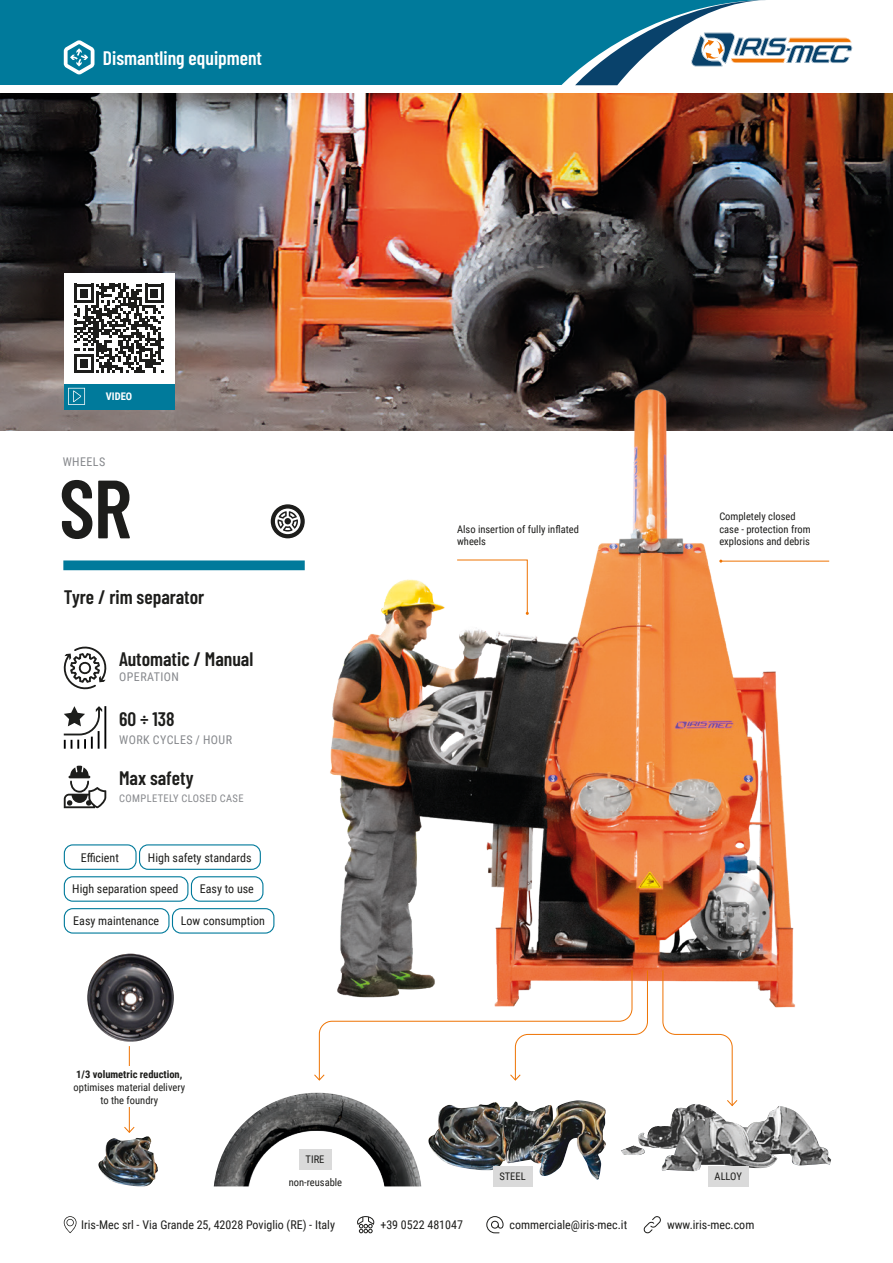
<style>
.page{position:relative;width:893px;height:1263px;background:#fff}
.page>*{position:absolute;margin:0;border:0;box-sizing:border-box;transform-origin:0 0}
.SCHEDA_-_H1_-_SMO{font:600 82.5px "Barlow Condensed";color:#1d1d1b}
.SCHEDA_-_H3{font:600 19.5px "Barlow Condensed";color:#1d1d1b}
.t1{font:600 19.5px "Barlow Condensed";color:#fff}
.SCHEDA_-_TAG_-_DEPO{font:12px "Roboto Condensed";color:#1d1d1b}
.SCHEDA_-_Span{font:12px "Roboto Condensed";letter-spacing:.035em;color:#86888c}
.SCHEDA_-_H1_-_Span{font:12px "Roboto Condensed";letter-spacing:.035em;color:#86888c}
.SCHEDA_-_P7{font:10.5px/12.6px "Roboto Condensed";color:#1d1d1b}
.SCHEDA_-_Span-2{font:10.5px "Roboto Condensed";letter-spacing:.035em;color:#86888c}
.SCHEDA_-_P7-2{font:700 10.5px "Roboto Condensed";color:#fff}
.s1{font-weight:700}
</style>
<div class="page">
<svg style="left:486px;top:1216px;width:17px;height:17px"></svg>
<svg style="left:357px;top:1216px;width:17px;height:17px"></svg>
<svg style="left:64px;top:1216px;width:13px;height:17px"></svg>
<svg style="left:644px;top:1216px;width:17px;height:17px"></svg>
<div style="left:0;top:0;width:893px;height:85px;background:#007a9b"></div>
<svg style="left:561px;top:0;width:332px;height:85px"></svg>
<svg style="left:64px;top:40px;width:30px;height:34px"></svg>
<img style="left:0;top:94px;width:893px;height:336px">
<img style="left:313px;top:377px;width:516px;height:631px">
<svg style="left:271px;top:504px;width:34px;height:34px"></svg>
<div style="left:64px;top:273px;width:110px;height:136px;background:#007a9b"></div>
<div style="left:64px;top:273px;width:110px;height:111px;background:#fff"></div>
<svg style="left:75px;top:284px;width:89px;height:89px"></svg>
<svg style="left:68px;top:388px;width:17px;height:17px"></svg>
<img style="left:481px;top:1100px;width:125px;height:80px">
<img style="left:428px;top:1102px;width:81px;height:68px">
<img style="left:621px;top:1106px;width:210px;height:65px">
<img style="left:87px;top:954px;width:87px;height:88px">
<img style="left:98px;top:1136px;width:60px;height:50px">
<hr style="left:129px;top:1046px;width:1px;height:86px;background:#ee7303">
<svg style="left:124px;top:1126px;width:11px;height:7px"></svg>
<svg style="left:662px;top:970px;width:76px;height:136px"></svg>
<img style="left:214px;top:1093px;width:207px;height:93px">
<svg style="left:313px;top:970px;width:335px;height:111px"></svg>
<svg style="left:456px;top:559px;width:73px;height:56px"></svg>
<hr style="left:721px;top:561px;width:108px;height:1px;background:#ee7303">
<div style="left:63px;top:560px;width:242px;height:10px;background:#007a9b"></div>
<svg style="left:64px;top:647px;width:42px;height:42px"></svg>
<hr style="left:104px;top:706px;width:2px;height:43px;background:#020203">
<svg style="left:64px;top:706px;width:38px;height:43px"></svg>
<svg style="left:64px;top:766px;width:42px;height:42px"></svg>
<div style="left:64px;top:1066px;width:131px;height:41px;background:#fff"></div>
<div style="left:493px;top:1166px;width:39px;height:20px;background:#dadada"></div>
<div style="left:299px;top:1149px;width:33px;height:20px;background:#dadada"></div>
<div style="left:708px;top:1166px;width:40px;height:20px;background:#dadada"></div>
<div style="left:64px;top:844px;width:73px;height:26px;border:1px solid #007a9b;border-radius:9px"></div>
<div style="left:139px;top:844px;width:122px;height:26px;border:1px solid #007a9b;border-radius:9px"></div>
<div style="left:64px;top:876px;width:124px;height:26px;border:1px solid #007a9b;border-radius:9px"></div>
<div style="left:191px;top:876px;width:72px;height:26px;border:1px solid #007a9b;border-radius:9px"></div>
<div style="left:64px;top:908px;width:106px;height:25px;border:1px solid #007a9b;border-radius:9px"></div>
<div style="left:172px;top:908px;width:102px;height:25px;border:1px solid #007a9b;border-radius:9px"></div>
<h2 class="t1" style="left:103px;top:44px;width:161px">Dismantling equipment</h2>
<p class="SCHEDA_-_P7-2" style="left:106px;top:389px;width:28px">VIDEO</p>
<p class="SCHEDA_-_H1_-_Span" style="left:63px;top:454px;width:44px">WHEELS</p>
<p class="SCHEDA_-_H1_-_SMO" style="left:59px;top:450px;width:74px">SR</p>
<p class="SCHEDA_-_H3" style="left:64px;top:583px;width:142px">Tyre / rim separator</p>
<p class="SCHEDA_-_H3" style="left:119px;top:645px;width:136px">Automatic / Manual</p>
<p class="SCHEDA_-_Span" style="left:119px;top:668px;width:61px">OPERATION</p>
<p class="SCHEDA_-_H3" style="left:119px;top:705px;width:57px">60 ÷ 138</p>
<p class="SCHEDA_-_Span" style="left:119px;top:732px;width:114px">WORK CYCLES / HOUR</p>
<p class="SCHEDA_-_H3" style="left:119px;top:764px;width:76px">Max safety</p>
<p class="SCHEDA_-_Span-2" style="left:119px;top:791px;width:126px">COMPLETELY CLOSED CASE</p>
<p class="SCHEDA_-_TAG_-_DEPO" style="left:81px;top:849px;width:40px">Efficient</p>
<p class="SCHEDA_-_TAG_-_DEPO" style="left:148px;top:849px;width:105px">High safety standards</p>
<p class="SCHEDA_-_TAG_-_DEPO" style="left:72px;top:881px;width:108px">High separation speed</p>
<p class="SCHEDA_-_TAG_-_DEPO" style="left:200px;top:881px;width:56px">Easy to use</p>
<p class="SCHEDA_-_TAG_-_DEPO" style="left:73px;top:913px;width:87px">Easy maintenance</p>
<p class="SCHEDA_-_TAG_-_DEPO" style="left:181px;top:913px;width:85px">Low consumption</p>
<p class="SCHEDA_-_P7" style="left:74px;top:1068px;width:113px;text-align:center"><span class="s1">1/3 volumetric reduction, </span>optimises material delivery to the foundry</p>
<p class="SCHEDA_-_P7" style="left:306px;top:1152px;width:20px">TIRE</p>
<p class="SCHEDA_-_P7" style="left:289px;top:1176px;width:55px">non-reusable</p>
<p class="SCHEDA_-_P7" style="left:457px;top:522px;width:123px">Also insertion of fully inflated wheels</p>
<p class="SCHEDA_-_P7" style="left:499px;top:1170px;width:28px">STEEL</p>
<p class="SCHEDA_-_P7" style="left:719px;top:509px;width:93px">Completely closed case - protection from explosions and debris</p>
<p class="SCHEDA_-_P7" style="left:715px;top:1170px;width:29px">ALLOY</p>
<p class="SCHEDA_-_TAG_-_DEPO" style="left:81px;top:1216px;width:255px">Iris-Mec srl - Via Grande 25, 42028 Poviglio (RE) - Italy</p>
<p class="SCHEDA_-_TAG_-_DEPO" style="left:380px;top:1216px;width:84px">+39 0522 481047</p>
<p class="SCHEDA_-_TAG_-_DEPO" style="left:510px;top:1216px;width:119px">commerciale@iris-mec.it</p>
<p class="SCHEDA_-_TAG_-_DEPO" style="left:667px;top:1216px;width:89px">www.iris-mec.com</p>
</div>
